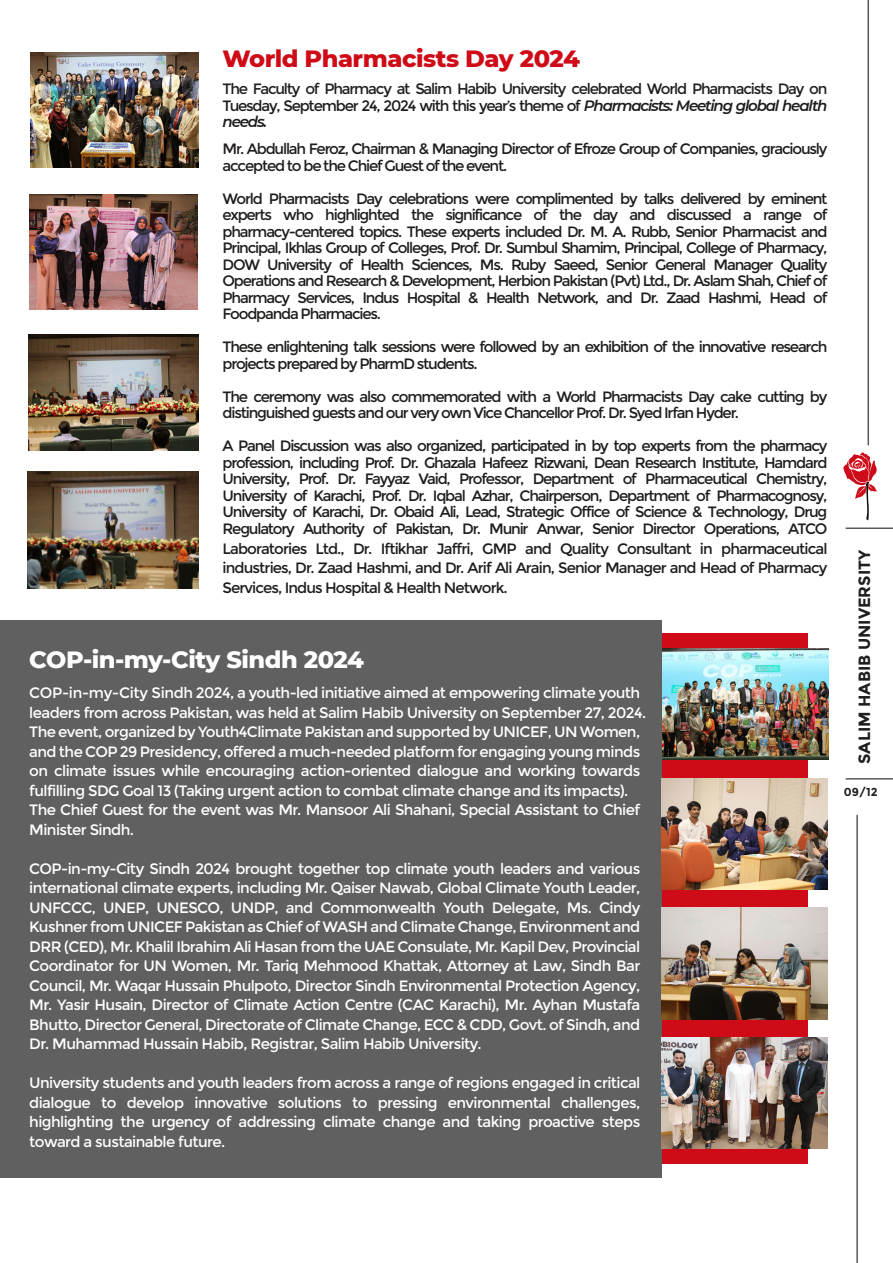
<style>
.page{position:relative;width:893px;height:1263px;background:#fff}
.page>*{position:absolute;margin:0;border:0;box-sizing:border-box;transform-origin:0 0}
.t1{font:800 24px "Montserrat";letter-spacing:-.02em;color:#fff}
.t2{font:800 24px "Montserrat";letter-spacing:-.02em;color:#cf0b17}
.t3{font:700 16.35px "Montserrat";color:#1e1e1c}
.t4{font:15px/16.5px "Montserrat";letter-spacing:-.08em;color:#1d1d1b}
.t5{font:15px/19.5px "Montserrat";letter-spacing:-.04em;color:#fff;text-align:justify}
.t6{font:15px/16.5px "Montserrat";letter-spacing:-.08em;color:#221e20;text-align:justify}
.t7{font:700 11.55px "Montserrat";color:#1e1e1c}
.s1{color:#1d1d1b}
.s2{font-weight:600;font-style:italic;color:#1d1d1b}
.s3{color:#221e20}
</style>
<div class="page">
<div style="left:662px;top:634px;width:146px;height:530px;background:#cf0b17"></div>
<hr style="left:856px;top:815px;width:2px;height:448px;background:#585856">
<hr style="left:846px;top:527px;width:47px;height:2px;background:#585856">
<hr style="left:846px;top:778px;width:47px;height:1px;background:#585856">
<hr style="left:867px;top:0;width:2px;height:445px;background:#585856">
<svg style="left:843px;top:452px;width:34px;height:69px"></svg>
<div style="left:0;top:620px;width:662px;height:557px;background:#606060"></div>
<img style="left:663px;top:648px;width:165px;height:112px">
<img style="left:662px;top:1037px;width:165px;height:112px">
<img style="left:662px;top:778px;width:165px;height:111px">
<img style="left:662px;top:908px;width:165px;height:111px">
<img style="left:30px;top:53px;width:168px;height:115px">
<img style="left:29px;top:195px;width:168px;height:115px">
<img style="left:29px;top:334px;width:169px;height:116px">
<img style="left:28px;top:472px;width:170px;height:117px">
<h1 class="t2" style="left:223px;top:41px;width:359px">World Pharmacists Day 2024</h1>
<p class="t6" style="left:223px;top:81px;width:606px">The Faculty of Pharmacy at Salim Habib University celebrated World Pharmacists Day on <span class="s1">Tuesday, September 24, 2024 with this year’s theme of</span> <span class="s2">Pharmacists: Meeting global health needs.</span></p>
<p class="t4" style="left:223px;top:141px;width:606px"><span class="s3">Mr. Abdulla</span>h Feroz, Chairman &amp; Managing Director of Efroze Group of Companies, graciously accepted to be the Chief Guest of the event.</p>
<p class="t4" style="left:223px;top:191px;width:606px;text-align:justify">World Pharmacists Day celebrations were complimented by talks delivered by eminent experts who highlighted the significance of the day and discussed a range of pharmacy-centered topics. These experts included Dr. M. A. Rubb, Senior Pharmacist and Principal, Ikhlas Group of Colleges, Prof. Dr. Sumbul Shamim, Principal, College of Pharmacy, DOW University of Health Sciences, Ms. Ruby Saeed, Senior General Manager Quality Operations and Research &amp; Development, Herbion Pakistan (Pvt) Ltd., Dr. Aslam Shah, Chief of Pharmacy Services, Indus Hospital &amp; Health Network, and Dr. Zaad Hashmi, Head of Foodpanda Pharmacies.</p>
<p class="t4" style="left:223px;top:339px;width:606px">These enlightening talk sessions were followed by an exhibition of the innovative research projects prepared by PharmD students.</p>
<p class="t4" style="left:223px;top:389px;width:606px">The ceremony was also commemorated with a World Pharmacists Day cake cutting by distinguished guests and our very own Vice Chancellor Prof. Dr. Syed Irfan Hyder.</p>
<p class="t4" style="left:223px;top:438px;width:606px;text-align:justify">A Panel Discussion was also organized, participated in by top experts from the pharmacy profession, including Prof. Dr. Ghazala Hafeez Rizwani, Dean Research Institute, Hamdard University, Prof. Dr. Fayyaz Vaid, Professor, Department of Pharmaceutical Chemistry, University of Karachi, Prof. Dr. Iqbal Azhar, Chairperson, Department of Pharmacognosy, University of Karachi, Dr. Obaid Ali, Lead, Strategic Office of Science &amp; Technology, Drug Regulatory Authority of Pakistan, Dr. Munir Anwar, Senior Director Operations, ATCO</p>
<p class="t4" style="left:223px;top:539px;width:606px;line-height:19.5px;text-align:justify">Laboratories Ltd., Dr. Iftikhar Jaffri, GMP and Quality Consultant in pharmaceutical industries, Dr. Zaad Hashmi, and Dr. Arif Ali Arain, Senior Manager and Head of Pharmacy Services, Indus Hospital &amp; Health Network.</p>
<h1 class="t1" style="left:29px;top:642px;width:336px">COP-in-my-City Sindh 2024</h1>
<p class="t5" style="left:29px;top:683px;width:618px;text-align:left">COP-in-my-City Sindh 2024, a youth-led initiative aimed at empowering climate youth leaders from across Pakistan, was held at Salim Habib University on September 27, 2024.<br>The event, organized by Youth4Climate Pakistan and supported by UNICEF, UN Women, and the COP 29 Presidency, offered a much-needed platform for engaging young minds on climate issues while encouraging action-oriented dialogue and working towards fulfilling SDG Goal 13 (Taking urgent action to combat climate change and its impacts).<br>The Chief Guest for the event was Mr. Mansoor Ali Shahani, Special Assistant to Chief Minister Sindh.</p>
<p class="t5" style="left:29px;top:859px;width:612px">COP-in-my-City Sindh 2024 brought together top climate youth leaders and various international climate experts, including Mr. Qaiser Nawab, Global Climate Youth Leader, UNFCCC, UNEP, UNESCO, UNDP, and Commonwealth Youth Delegate, Ms. Cindy Kushner from UNICEF Pakistan as Chief of WASH and Climate Change, Environment and DRR (CED), Mr. Khalil Ibrahim Ali Hasan from the UAE Consulate, Mr. Kapil Dev, Provincial Coordinator for UN Women, Mr. Tariq Mehmood Khattak, Attorney at Law, Sindh Bar Council, Mr. Waqar Hussain Phulpoto, Director Sindh Environmental Protection Agency, Mr. Yasir Husain, Director of Climate Action Centre (CAC Karachi), Mr. Ayhan Mustafa Bhutto, Director General, Directorate of Climate Change, ECC &amp; CDD, Govt. of Sindh, and Dr. Muhammad Hussain Habib, Registrar, Salim Habib University.</p>
<p class="t5" style="left:29px;top:1073px;width:612px">University students and youth leaders from across a range of regions engaged in critical dialogue to develop innovative solutions to pressing environmental challenges, highlighting the urgency of addressing climate change and taking proactive steps toward a sustainable future.</p>
<p class="t3" style="left:854px;top:764px;width:216px;rotate:-90deg">SALIM HABIB UNIVERSITY</p>
<p class="t7" style="left:844px;top:785px;width:35px">09/12</p>
</div>
